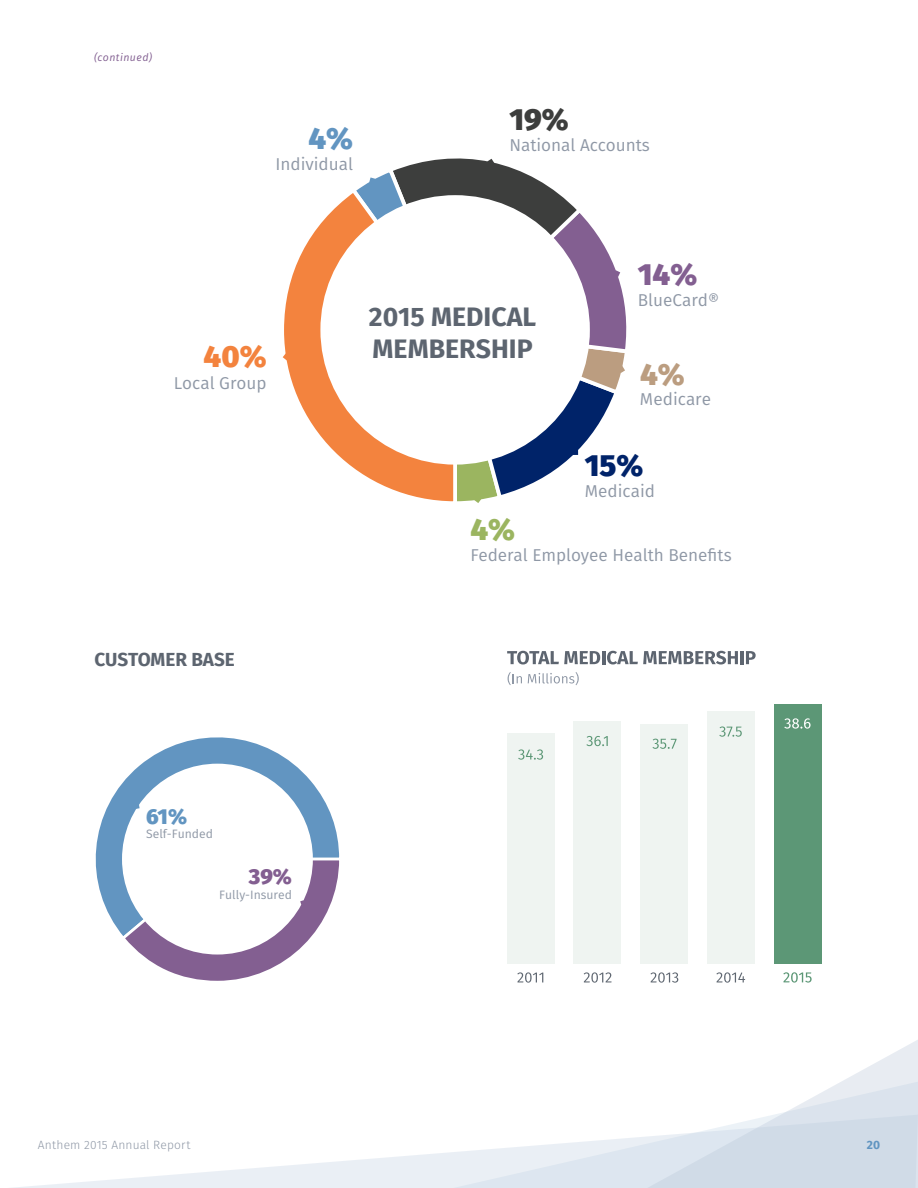
<style>
.page{position:relative;width:918px;height:1188px;background:#fff}
.page>*{position:absolute;margin:0;border:0;box-sizing:border-box;transform-origin:0 0}
.t1{font:800 30.45px "Fira Sans";color:#f3833e}
.t2{font:800 30.45px "Fira Sans";color:#3d3e3d}
.t3{font:800 30.45px "Fira Sans";color:#835f91}
.t4{font:800 30.45px "Fira Sans";color:#002369}
.t5{font:800 30.45px "Fira Sans";color:#bb9d80}
.t6{font:800 30.45px "Fira Sans";color:#9bb560}
.t7{font:800 30.45px "Fira Sans";color:#6295c1}
.t8{font:700 26.7px/32px "Fira Sans";color:#5d6570}
.t9{font:800 21.6px "Fira Sans";color:#6295c1}
.t10{font:800 21.6px "Fira Sans";color:#835f91}
.t11{font:700 18.9px "Fira Sans";color:#5d6570}
.t12{font:17.1px "Fira Sans";color:#8f98a6}
.t13{font:12.15px "Fira Sans";color:#8f98a6}
.t14{font:300 12px "Fira Sans";letter-spacing:.01em;color:#8f98a6}
.t15{font:700 12px "Fira Sans";color:#6195c1}
.Heading_4{font:italic 10.5px "Fira Sans";letter-spacing:.04em;color:#825f91}
</style>
<div class="page">
<svg style="left:13px;top:1137px;width:630px;height:51px"></svg>
<svg style="left:643px;top:1040px;width:275px;height:148px"></svg>
<svg style="left:282px;top:197px;width:66px;height:267px"></svg>
<div style="left:320px;top:195px;width:270px;height:270px;background:#fff;border-radius:50%"></div>
<svg style="left:348px;top:158px;width:279px;height:345px"></svg>
<svg style="left:283px;top:353px;width:7px;height:7px"></svg>
<div style="left:774px;top:705px;width:48px;height:259px;background:#5c9776"></div>
<div style="left:707px;top:712px;width:48px;height:252px;background:#eff4f1"></div>
<div style="left:640px;top:724px;width:48px;height:240px;background:#eff4f1"></div>
<div style="left:573px;top:721px;width:48px;height:243px;background:#eff4f1"></div>
<div style="left:507px;top:733px;width:48px;height:231px;background:#eff4f1"></div>
<svg style="left:517px;top:972px;width:26px;height:11px"></svg>
<svg style="left:584px;top:972px;width:28px;height:11px"></svg>
<svg style="left:650px;top:972px;width:28px;height:11px"></svg>
<svg style="left:716px;top:972px;width:29px;height:11px"></svg>
<svg style="left:783px;top:972px;width:29px;height:11px"></svg>
<svg style="left:518px;top:749px;width:25px;height:11px"></svg>
<svg style="left:586px;top:736px;width:22px;height:10px"></svg>
<svg style="left:652px;top:739px;width:25px;height:10px"></svg>
<svg style="left:719px;top:726px;width:23px;height:11px"></svg>
<svg style="left:784px;top:718px;width:27px;height:11px"></svg>
<svg style="left:507px;top:651px;width:249px;height:14px"></svg>
<svg style="left:508px;top:672px;width:14px;height:13px"></svg>
<svg style="left:528px;top:672px;width:51px;height:13px"></svg>
<svg style="left:95px;top:737px;width:245px;height:194px"></svg>
<div style="left:122px;top:764px;width:191px;height:191px;background:#fff;border-radius:50%"></div>
<svg style="left:119px;top:855px;width:221px;height:126px"></svg>
<svg style="left:135px;top:805px;width:5px;height:4px"></svg>
<p class="Heading_4" style="left:94px;top:50px;width:59px">(continued)</p>
<p class="t7" style="left:308px;top:117px;width:46px">4%</p>
<p class="t12" style="left:275px;top:152px;width:79px">Individual</p>
<p class="t2" style="left:509px;top:98px;width:61px">19%</p>
<p class="t12" style="left:509px;top:134px;width:142px">National Accounts</p>
<p class="t1" style="left:204px;top:335px;width:65px">40%</p>
<p class="t12" style="left:174px;top:371px;width:94px">Local Group</p>
<p class="t11" style="left:94px;top:646px;width:142px">CUSTOMER BASE</p>
<p class="t8" style="left:369px;top:301px;width:169px">2015 MEDICAL<br>MEMBERSHIP</p>
<p class="t6" style="left:470px;top:509px;width:46px">4%</p>
<p class="t3" style="left:638px;top:253px;width:61px">14%</p>
<p class="t12" style="left:638px;top:288px;width:83px">BlueCard®</p>
<p class="t5" style="left:640px;top:353px;width:46px">4%</p>
<p class="t12" style="left:640px;top:387px;width:73px">Medicare</p>
<p class="t4" style="left:585px;top:444px;width:60px">15%</p>
<p class="t12" style="left:585px;top:479px;width:72px">Medicaid</p>
<p class="t12" style="left:470px;top:543px;width:263px">Federal Employee Health Benefits</p>
<p class="t9" style="left:146px;top:801px;width:42px">61%</p>
<p class="t13" style="left:146px;top:826px;width:68px">Self-Funded</p>
<p class="t10" style="left:249px;top:861px;width:45px">39%</p>
<p class="t13" style="left:219px;top:886px;width:74px">Fully-Insured</p>
<p class="t14" style="left:38px;top:1136px;width:154px">Anthem 2015 Annual Report</p>
<p class="t15" style="left:867px;top:1136px;width:15px">20</p>
</div>
